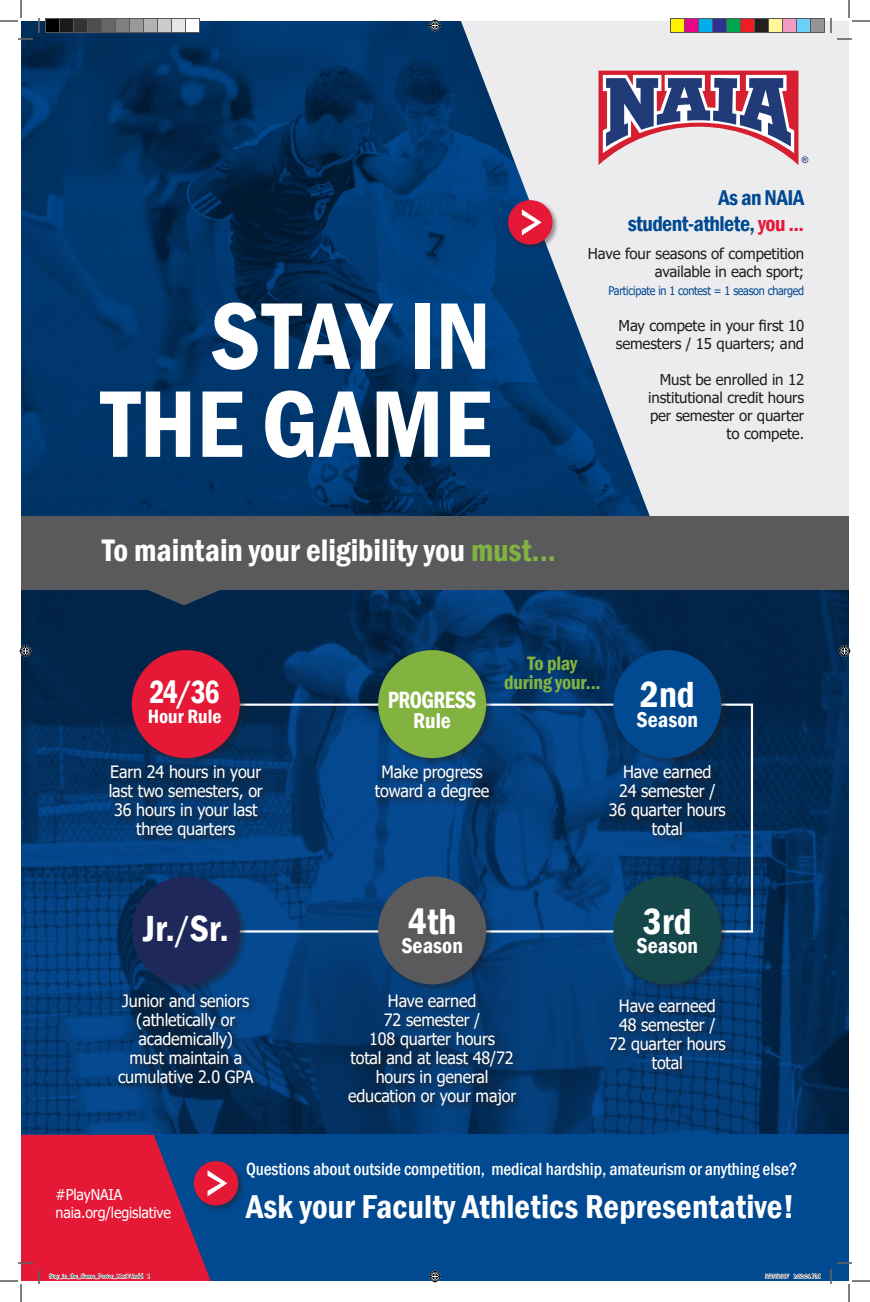
<style>
.page{position:relative;width:870px;height:1302px;background:#fff}
.page>*{position:absolute;margin:0;border:0;box-sizing:border-box;transform-origin:0 0}
.t1{font:600 condensed 98px "Franklin Gothic";color:#fff}
.t2{font:600 condensed 37.4px "Franklin Gothic";color:#fff}
.t3{font:600 condensed 34px "Franklin Gothic";letter-spacing:.005em;color:#fff}
.t4{font:600 condensed 33px "Franklin Gothic";color:#fff;scale:.9 1}
.t5{font:600 condensed 32px "Franklin Gothic";color:#fff}
.t6{font:600 condensed 24.2px "Franklin Gothic";letter-spacing:-.025em;color:#fff;scale:.9 1}
.t7{font:600 condensed 22px "Franklin Gothic";letter-spacing:-.025em;color:#014990}
.t8{font:600 condensed 22px "Franklin Gothic";color:#fff}
.t9{font:600 condensed 20px "Franklin Gothic";letter-spacing:-.01em;color:#82b240}
.t10{font:600 condensed 19.8px "Franklin Gothic";color:#fff}
.t11{font:500 condensed 18px "Franklin Gothic";letter-spacing:-.005em;color:#fff}
.t12{font:17px/19px "Tahoma";letter-spacing:-.01em;color:#fff;text-align:center;scale:.95 1}
.t13{font:15px/18px "Tahoma";letter-spacing:-.01em;color:#231f20;text-align:right}
.t14{font:15px "Tahoma";letter-spacing:-.01em;color:#fff;scale:.95 1}
.t15{font:12px "Tahoma";letter-spacing:-.025em;color:#014990;scale:.9 1}
.t16{font:6px "Minion Pro";color:#000}
.s1{color:#82b240}
.s2{color:#e51836}
</style>
<div class="page">
<img style="left:21px;top:590px;width:828px;height:545px">
<div style="left:21px;top:1135px;width:828px;height:146px;background:#014990"></div>
<img style="left:21px;top:21px;width:440px;height:495px">
<svg style="left:461px;top:21px;width:388px;height:495px;background:#acbccc"></svg>
<div style="left:21px;top:516px;width:828px;height:74px;background:#5a5a5d"></div>
<div style="left:507px;top:199px;width:53px;height:53px;background:#231f20;opacity:.45"></div>
<div style="left:508px;top:200px;width:45px;height:45px;background:#e51836;border-radius:50%"></div>
<svg style="left:522px;top:209px;width:20px;height:26px"></svg>
<div style="left:131px;top:649px;width:117px;height:117px;background:#231f20;opacity:.45"></div>
<div style="left:132px;top:650px;width:108px;height:108px;background:#e51836;border-radius:50%"></div>
<div style="left:377px;top:649px;width:117px;height:117px;background:#231f20;opacity:.45"></div>
<div style="left:378px;top:650px;width:108px;height:108px;background:#82b240;border-radius:50%"></div>
<div style="left:612px;top:649px;width:117px;height:117px;background:#231f20;opacity:.45"></div>
<div style="left:613px;top:650px;width:108px;height:108px;background:#014990;border-radius:50%"></div>
<div style="left:612px;top:875px;width:117px;height:117px;background:#231f20;opacity:.45"></div>
<div style="left:613px;top:876px;width:108px;height:108px;background:#154649;border-radius:50%"></div>
<div style="left:377px;top:875px;width:117px;height:117px;background:#231f20;opacity:.45"></div>
<div style="left:378px;top:876px;width:108px;height:108px;background:#5a5a5d;border-radius:50%"></div>
<div style="left:131px;top:875px;width:117px;height:117px;background:#231f20;opacity:.45"></div>
<div style="left:132px;top:876px;width:108px;height:108px;background:#1f285b;border-radius:50%"></div>
<div style="left:193px;top:1160px;width:52px;height:53px;background:#231f20;opacity:.45"></div>
<div style="left:194px;top:1161px;width:44px;height:45px;background:#e51836;border-radius:50%"></div>
<div style="left:373px;top:763px;width:124px;height:46px;background:#231f20;opacity:.85"></div>
<div style="left:608px;top:763px;width:126px;height:81px;background:#231f20;opacity:.85"></div>
<div style="left:608px;top:997px;width:126px;height:80px;background:#231f20;opacity:.85"></div>
<div style="left:347px;top:992px;width:177px;height:121px;background:#231f20;opacity:.85"></div>
<div style="left:117px;top:992px;width:145px;height:100px;background:#231f20;opacity:.85"></div>
<svg style="left:599px;top:71px;width:209px;height:94px;background:#a98ca4"></svg>
<svg style="left:144px;top:590px;width:80px;height:15px"></svg>
<div style="left:108px;top:763px;width:163px;height:84px;background:#231f20;opacity:.85"></div>
<svg style="left:0;top:0;width:40px;height:40px"></svg>
<svg style="left:830px;top:0;width:40px;height:40px"></svg>
<svg style="left:830px;top:1262px;width:40px;height:40px"></svg>
<svg style="left:429px;top:20px;width:12px;height:12px"></svg>
<svg style="left:429px;top:1270px;width:12px;height:12px"></svg>
<svg style="left:20px;top:645px;width:12px;height:12px"></svg>
<svg style="left:838px;top:645px;width:12px;height:12px"></svg>
<div style="left:46px;top:18px;width:14px;height:14px;background:#000"></div>
<div style="left:45px;top:18px;width:15px;height:15px;border:1px solid #595959"></div>
<div style="left:60px;top:18px;width:14px;height:14px;background:#1a1a1a"></div>
<div style="left:59px;top:18px;width:15px;height:15px;border:1px solid #595959"></div>
<div style="left:74px;top:18px;width:14px;height:14px;background:#333"></div>
<div style="left:73px;top:18px;width:15px;height:15px;border:1px solid #595959"></div>
<div style="left:88px;top:18px;width:14px;height:14px;background:#4d4d4d"></div>
<div style="left:87px;top:18px;width:15px;height:15px;border:1px solid #595959"></div>
<div style="left:102px;top:18px;width:14px;height:14px;background:#666"></div>
<div style="left:101px;top:18px;width:15px;height:15px;border:1px solid #595959"></div>
<div style="left:116px;top:18px;width:14px;height:14px;background:#808080"></div>
<div style="left:115px;top:18px;width:15px;height:15px;border:1px solid #595959"></div>
<div style="left:130px;top:18px;width:14px;height:14px;background:#999"></div>
<div style="left:129px;top:18px;width:15px;height:15px;border:1px solid #595959"></div>
<div style="left:144px;top:18px;width:14px;height:14px;background:#b3b3b3"></div>
<div style="left:143px;top:18px;width:15px;height:15px;border:1px solid #595959"></div>
<div style="left:158px;top:18px;width:14px;height:14px;background:#ccc"></div>
<div style="left:157px;top:18px;width:15px;height:15px;border:1px solid #595959"></div>
<div style="left:172px;top:18px;width:14px;height:14px;background:#e6e6e6"></div>
<div style="left:171px;top:18px;width:15px;height:15px;border:1px solid #595959"></div>
<div style="left:186px;top:18px;width:14px;height:14px;background:#fff"></div>
<div style="left:185px;top:18px;width:15px;height:15px;border:1px solid #595959"></div>
<div style="left:670px;top:18px;width:14px;height:14px;background:#fff101"></div>
<div style="left:670px;top:18px;width:15px;height:15px;border:1px solid #595959"></div>
<div style="left:684px;top:18px;width:14px;height:14px;background:#ed028c"></div>
<div style="left:684px;top:18px;width:15px;height:15px;border:1px solid #595959"></div>
<div style="left:698px;top:18px;width:14px;height:14px;background:#00aeef"></div>
<div style="left:698px;top:18px;width:15px;height:15px;border:1px solid #595959"></div>
<div style="left:712px;top:18px;width:14px;height:14px;background:#2e3092"></div>
<div style="left:712px;top:18px;width:15px;height:15px;border:1px solid #595959"></div>
<div style="left:726px;top:18px;width:14px;height:14px;background:#00a54f"></div>
<div style="left:726px;top:18px;width:15px;height:15px;border:1px solid #595959"></div>
<div style="left:740px;top:18px;width:14px;height:14px;background:#ee1d23"></div>
<div style="left:740px;top:18px;width:15px;height:15px;border:1px solid #595959"></div>
<div style="left:754px;top:18px;width:14px;height:14px;background:#231f20"></div>
<div style="left:754px;top:18px;width:15px;height:15px;border:1px solid #595959"></div>
<div style="left:768px;top:18px;width:14px;height:14px;background:#fff79a"></div>
<div style="left:768px;top:18px;width:15px;height:15px;border:1px solid #595959"></div>
<div style="left:782px;top:18px;width:14px;height:14px;background:#f499c2"></div>
<div style="left:782px;top:18px;width:15px;height:15px;border:1px solid #595959"></div>
<div style="left:796px;top:18px;width:14px;height:14px;background:#6bcff6"></div>
<div style="left:796px;top:18px;width:15px;height:15px;border:1px solid #595959"></div>
<div style="left:810px;top:18px;width:14px;height:14px;background:#939598"></div>
<div style="left:810px;top:18px;width:15px;height:15px;border:1px solid #595959"></div>
<svg style="left:0;top:1135px;width:227px;height:167px"></svg>
<svg style="left:765px;top:1273px;width:56px;height:6px"></svg>
<p class="t1" style="left:210px;top:271px;width:282px">STAY IN</p>
<p class="t1" style="left:101px;top:359px;width:391px">THE GAME</p>
<p class="t5" style="left:102px;top:529px;width:456px">To maintain your eligibility you <span class="s1">must...</span></p>
<p class="t7" style="left:719px;top:183px;width:87px">As an NAIA</p>
<p class="t7" style="left:628px;top:209px;width:178px">student-athlete, <span class="s2">you ...</span></p>
<p class="t13" style="left:588px;top:245px;width:218px">Have four seasons of competition available in each sport;</p>
<p class="t15" style="left:609px;top:283px;width:219px">Participate in 1 contest = 1 season charged</p>
<p class="t13" style="left:619px;top:318px;width:187px">May compete in your first 10</p>
<p class="t13" style="left:616px;top:336px;width:190px">semesters / 15 quarters; and</p>
<p class="t13" style="left:648px;top:372px;width:158px">Must be enrolled in 12 institutional credit hours per semester or quarter to compete.</p>
<p class="t4" style="left:150px;top:670px;width:79px">24/36</p>
<p class="t10" style="left:148px;top:703px;width:75px">Hour Rule</p>
<p class="t12" style="left:109px;top:763px;width:164px">Earn 24 hours in your last two semesters, or<br>36 hours in your last three quarters</p>
<p class="t2" style="left:143px;top:904px;width:87px">Jr./Sr.</p>
<p class="t12" style="left:118px;top:992px;width:144px">Junior and seniors (athletically or academically)<br>must maintain a cumulative 2.0 GPA</p>
<p class="t6" style="left:388px;top:684px;width:100px">PROGRESS</p>
<p class="t8" style="left:413px;top:706px;width:39px">Rule</p>
<p class="t12" style="left:375px;top:763px;width:122px">Make progress toward a degree</p>
<p class="t9" style="left:528px;top:650px;width:51px">To play</p>
<p class="t9" style="left:504px;top:669px;width:98px">during your...</p>
<p class="t2" style="left:640px;top:670px;width:56px">2nd</p>
<p class="t8" style="left:637px;top:705px;width:63px">Season</p>
<p class="t12" style="left:609px;top:763px;width:125px">Have earned<br>24 semester /<br>36 quarter hours total</p>
<p class="t2" style="left:408px;top:896px;width:50px">4th</p>
<p class="t8" style="left:401px;top:931px;width:63px">Season</p>
<p class="t12" style="left:388px;top:992px;width:94px">Have earned</p>
<p class="t12" style="left:384px;top:1011px;width:103px">72 semester /</p>
<p class="t12" style="left:369px;top:1030px;width:134px">108 quarter hours</p>
<p class="t12" style="left:351px;top:1049px;width:173px">total and at least 48/72 hours in general</p>
<p class="t12" style="left:348px;top:1087px;width:178px">education or your major</p>
<p class="t2" style="left:643px;top:896px;width:50px">3rd</p>
<p class="t8" style="left:637px;top:931px;width:63px">Season</p>
<p class="t12" style="left:609px;top:997px;width:125px">Have earneed<br>48 semester /<br>72 quarter hours total</p>
<p class="t14" style="left:56px;top:1184px;width:72px">#PlayNAIA</p>
<p class="t14" style="left:56px;top:1202px;width:123px">naia.org/legislative</p>
<p class="t11" style="left:246px;top:1157px;width:553px">Questions about outside competition, medical hardship, amateurism or anything else?</p>
<p class="t3" style="left:246px;top:1184px;width:550px">Ask your Faculty Athletics Representative!</p>
<p class="t16" style="left:49px;top:1272px;width:103px">Stay_in_the_Game_Poster_11x17.indd 1</p>
<p class="t16" style="left:765px;top:1272px;width:57px">9/27/2017 1:22:24 PM</p>
</div>
